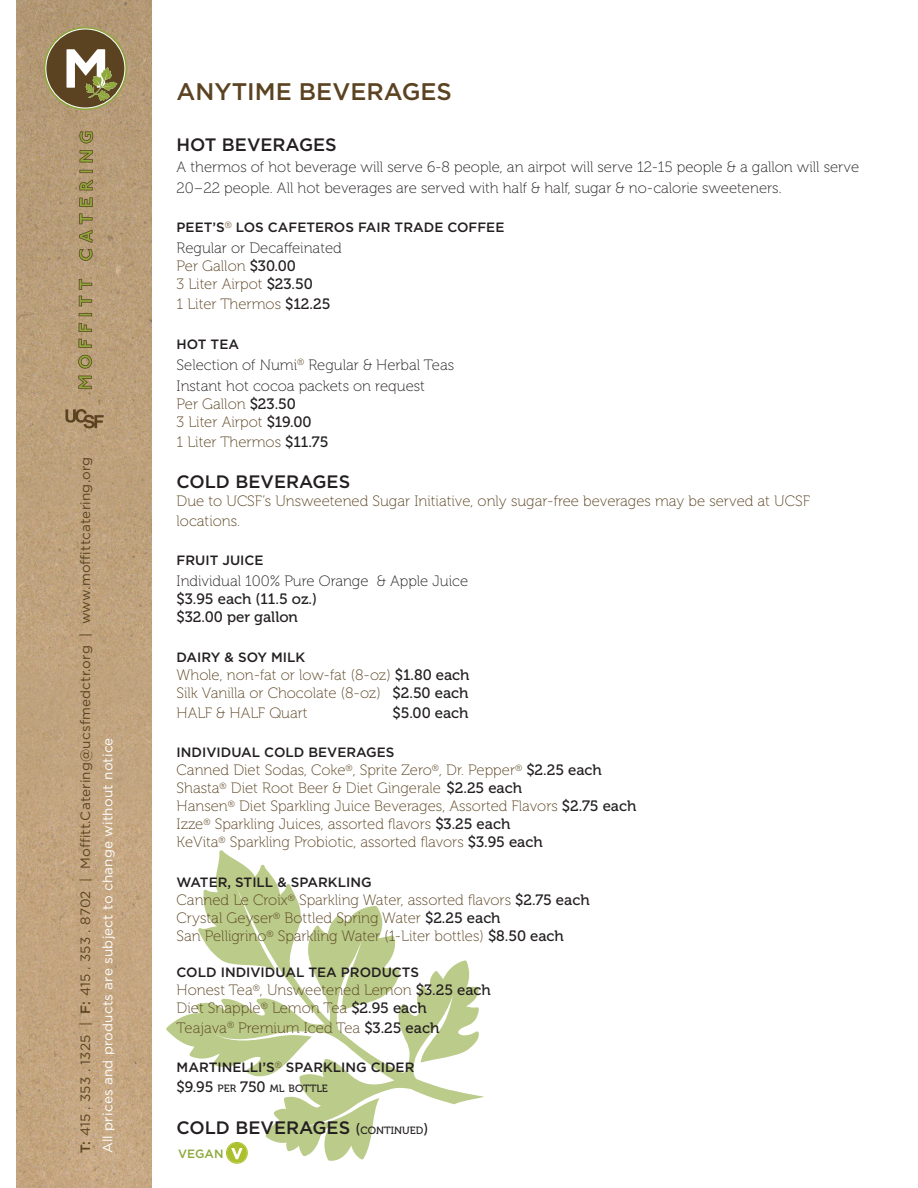
<style>
.page{position:relative;width:918px;height:1188px;background:#fff}
.page>*{position:absolute;margin:0;border:0;box-sizing:border-box;transform-origin:0 0}
.menu_title{font:500 24px "Gotham";color:#5b4321}
.t1{font:500 18px "Gotham";color:#231f20}
.t2{font:15px "Museo 100";color:#5b4321}
.t3{font:15px/21px "Museo 100";color:#231f20}
.t4{font:15px "Museo 500";color:#231f20}
.t5{font:500 13.5px "Gotham";color:#231f20}
.t6{font:13.5px/22.5px "Gotham";letter-spacing:.015em;color:#5b4321}
.t7{font:500 12px "Gotham";color:#8ea83a}
.t8{font:10.5px "Museo 500";color:#231f20}
.s1{font-weight:500}
.s2{color:#fff}
.s3{font-family:"Museo 500";color:#231f20}
.s4{font-size:15px}
.s5{font-family:"Museo 500";font-weight:400;font-size:15px}
.s6{font-family:"Museo 500";font-weight:400;font-size:10.5px}
</style>
<div class="page">
<img style="left:17px;top:0;width:135px;height:1188px">
<svg style="left:78px;top:376px;width:16px;height:13px"></svg>
<svg style="left:78px;top:355px;width:14px;height:14px"></svg>
<svg style="left:78px;top:339px;width:14px;height:9px"></svg>
<svg style="left:79px;top:323px;width:13px;height:9px"></svg>
<svg style="left:79px;top:313px;width:13px;height:3px"></svg>
<svg style="left:79px;top:296px;width:13px;height:10px"></svg>
<svg style="left:79px;top:279px;width:13px;height:11px"></svg>
<svg style="left:79px;top:249px;width:14px;height:12px"></svg>
<svg style="left:79px;top:230px;width:14px;height:13px"></svg>
<svg style="left:79px;top:213px;width:14px;height:11px"></svg>
<svg style="left:79px;top:197px;width:14px;height:10px"></svg>
<svg style="left:79px;top:179px;width:14px;height:11px"></svg>
<svg style="left:79px;top:170px;width:14px;height:3px"></svg>
<svg style="left:79px;top:150px;width:14px;height:13px"></svg>
<svg style="left:79px;top:131px;width:15px;height:13px"></svg>
<svg style="left:44px;top:27px;width:83px;height:83px"></svg>
<svg style="left:65px;top:409px;width:39px;height:19px"></svg>
<svg style="left:166px;top:850px;width:228px;height:259px"></svg>
<div style="left:227px;top:1142px;width:20px;height:21px;background:#bbcb53;border-radius:50%"></div>
<div style="left:226px;top:1142px;width:21px;height:21px;border:1px solid #abc02a;border-radius:50%"></div>
<div style="left:227px;top:1143px;width:20px;height:20px;background:#abc02a;border-radius:50%"></div>
<svg style="left:231px;top:1148px;width:12px;height:11px"></svg>
<svg style="left:80px;top:836px;width:10px;height:12px"></svg>
<svg style="left:80px;top:552px;width:10px;height:12px"></svg>
<p class="t6" style="left:74px;top:1153px;width:698px;rotate:-90deg"><span class="s1">T:</span> 415 . 353 . 1325 | <span class="s1">F:</span> 415 . 353 . 8702 | Mo tt.Catering@ucsfmedctr.org | www.mo ttcatering.org<br><span class="s2">All prices and products are subject to change without notice</span></p>
<p class="menu_title" style="left:177px;top:76px;width:277px">ANYTIME BEVERAGES</p>
<p class="t1" style="left:177px;top:134px;width:162px">HOT BEVERAGES</p>
<p class="t3" style="left:177px;top:157px;width:684px">A thermos of hot beverage will serve 6-8 people, an airpot will serve 12-15 people &amp; a gallon will serve<br>20–22 people. All hot beverages are served with half &amp; half, sugar &amp; no-calorie sweeteners.</p>
<p class="t5" style="left:177px;top:220px;width:329px">PEET’S<sup>®</sup> LOS CAFETEROS FAIR TRADE COFFEE</p>
<p class="t3" style="left:177px;top:238px;width:167px">Regular or Decaffeinated</p>
<p class="t2" style="left:177px;top:258px;width:121px">Per Gallon <span class="s3">$30.00</span></p>
<p class="t2" style="left:177px;top:276px;width:138px">3 Liter Airpot <span class="s3">$23.50</span></p>
<p class="t2" style="left:177px;top:296px;width:155px">1 Liter Thermos <span class="s3">$12.25</span></p>
<p class="t5" style="left:177px;top:336px;width:64px">HOT TEA</p>
<p class="t3" style="left:177px;top:355px;width:279px">Selection of Numi<sup>®</sup> Regular &amp; Herbal Teas</p>
<p class="t3" style="left:177px;top:376px;width:250px">Instant hot cocoa packets on request</p>
<p class="t2" style="left:177px;top:396px;width:121px">Per Gallon <span class="s3">$23.50</span></p>
<p class="t2" style="left:177px;top:414px;width:137px">3 Liter Airpot <span class="s3">$19.00</span></p>
<p class="t2" style="left:177px;top:434px;width:153px">1 Liter Thermos <span class="s3">$11.75</span></p>
<p class="t1" style="left:177px;top:471px;width:175px">COLD BEVERAGES</p>
<p class="t2" style="left:177px;top:493px;width:635px">Due to UCSF’s Unsweetened Sugar Initiative, only sugar-free beverages may be served at UCSF</p>
<p class="t2" style="left:177px;top:513px;width:65px">locations.</p>
<p class="t5" style="left:177px;top:553px;width:88px">FRUIT JUICE</p>
<p class="t3" style="left:177px;top:571px;width:293px">Individual 100% Pure Orange &amp; Apple Juice</p>
<p class="t4" style="left:177px;top:591px;width:142px">$3.95 each (11.5 oz.)</p>
<p class="t4" style="left:177px;top:609px;width:123px">$32.00 per gallon</p>
<p class="t5" style="left:177px;top:649px;width:130px">DAIRY &amp; SOY MILK</p>
<p class="t2" style="left:177px;top:667px;width:294px">Whole, non-fat or low-fat (8-oz) <span class="s3">$1.80 each</span></p>
<p class="t2" style="left:177px;top:685px;width:293px">Silk Vanilla or Chocolate (8-oz) <span class="s3">$2.50 each</span></p>
<p class="t2" style="left:177px;top:705px;width:133px">HALF &amp; HALF Quart</p>
<p class="t4" style="left:393px;top:705px;width:77px">$5.00 each</p>
<p class="t5" style="left:177px;top:745px;width:219px">INDIVIDUAL COLD BEVERAGES</p>
<p class="t2" style="left:177px;top:762px;width:427px">Canned Diet Sodas, Coke<sup>®</sup>, Sprite Zero<sup>®</sup>, Dr. Pepper<sup>®</sup> <span class="s3">$2.25 each</span></p>
<p class="t2" style="left:177px;top:780px;width:347px">Shasta<sup>®</sup> Diet Root Beer &amp; Diet Gingerale <span class="s3">$2.25 each</span></p>
<p class="t2" style="left:177px;top:798px;width:461px">Hansen<sup>®</sup> Diet Sparkling Juice Beverages, Assorted Flavors <span class="s3">$2.75 each</span></p>
<p class="t2" style="left:177px;top:816px;width:335px">Izze<sup>®</sup> Sparkling Juices, assorted flavors <span class="s3">$3.25 each</span></p>
<p class="t2" style="left:177px;top:834px;width:368px">KeVita<sup>®</sup> Sparkling Probiotic, assorted flavors <span class="s3">$3.95 each</span></p>
<p class="t5" style="left:177px;top:874px;width:197px">WATER, STILL &amp; SPARKLING</p>
<p class="t2" style="left:177px;top:892px;width:415px">Canned Le Croix<sup>®</sup> Sparkling Water, assorted flavors <span class="s3">$2.75 each</span></p>
<p class="t2" style="left:177px;top:910px;width:326px">Crystal Geyser<sup>®</sup> Bottled Spring Water <span class="s3">$2.25 each</span></p>
<p class="t2" style="left:177px;top:928px;width:389px">San Pelligrino<sup>®</sup> Sparkling Water (1-Liter bottles) <span class="s3">$8.50 each</span></p>
<p class="t5" style="left:177px;top:964px;width:244px">COLD INDIVIDUAL TEA PRODUCTS</p>
<p class="t2" style="left:177px;top:982px;width:316px">Honest Tea<sup>®</sup>, Unsweetened Lemon <span class="s3">$3.25 each</span></p>
<p class="t2" style="left:177px;top:1000px;width:252px">Diet Snapple<sup>®</sup> Lemon Tea <span class="s3">$2.95 each</span></p>
<p class="t2" style="left:177px;top:1020px;width:264px">Teajava<sup>®</sup> Premium Iced Tea <span class="s3">$3.25 each</span></p>
<p class="t5" style="left:177px;top:1060px;width:239px">MARTINELLI’S<sup>®</sup> SPARKLING CIDER</p>
<p class="t8" style="left:177px;top:1083px;width:153px"><span class="s4">$9.95</span> PER <span class="s4">750</span> ML BOTTLE</p>
<p class="t1" style="left:177px;top:1116px;width:253px">COLD BEVERAGES <span class="s5">(</span><span class="s6">CONTINUED</span><span class="s5">)</span></p>
<p class="t7" style="left:178px;top:1146px;width:47px">VEGAN</p>
</div>
